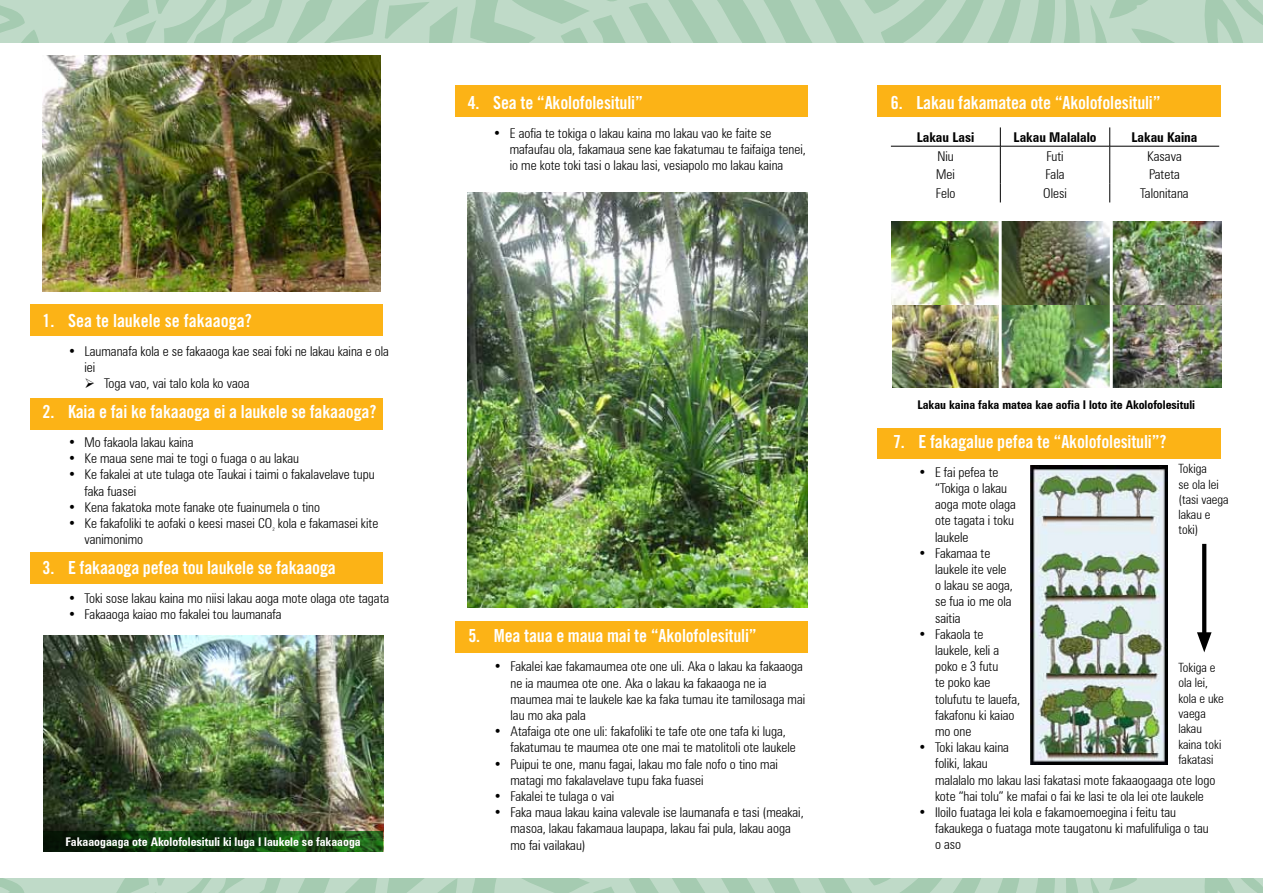
<style>
.page{position:relative;width:1263px;height:893px;background:#fff}
.page>*{position:absolute;margin:0;border:0;box-sizing:border-box;transform-origin:0 0}
.t1{font:18px "Trade Gothic LT Std Bd Cn 20";letter-spacing:-.01em;color:#fff}
.t2{font:300 condensed 13.5px/16.2px "Zurich BT";color:#000}
.t3{font:700 condensed 13.5px "Zurich BT";color:#000}
.t4{font:300 condensed 12.75px/15.3px "Zurich BT";color:#000}
.t5{font:700 condensed 12px "Zurich BT";color:#fff}
.t6{font:700 condensed 12px "Zurich BT";color:#000}
</style>
<div class="page">
<div style="left:455px;top:85px;width:353px;height:32px;background:#fcb316"></div>
<div style="left:455px;top:621px;width:353px;height:32px;background:#fcb316"></div>
<svg style="left:0;top:0;width:1263px;height:43px;background:#b4d3be"></svg>
<svg style="left:0;top:878px;width:1263px;height:15px;background:#b4d3be"></svg>
<img style="left:43px;top:636px;width:340px;height:195px">
<img style="left:468px;top:192px;width:340px;height:415px">
<div style="left:30px;top:304px;width:353px;height:32px;background:#fcb316"></div>
<div style="left:30px;top:398px;width:353px;height:31px;background:#fcb316"></div>
<div style="left:30px;top:552px;width:353px;height:32px;background:#fcb316"></div>
<div style="left:877px;top:85px;width:343px;height:32px;background:#fcb316"></div>
<svg style="left:1000px;top:127px;width:1px;height:75px"></svg>
<svg style="left:1109px;top:127px;width:1px;height:75px"></svg>
<hr style="left:891px;top:146px;width:109px;height:1px;background:#000">
<hr style="left:1000px;top:146px;width:110px;height:1px;background:#000">
<hr style="left:1110px;top:146px;width:109px;height:1px;background:#000">
<svg style="left:43px;top:831px;width:340px;height:20px;background:#113d0e"></svg>
<div style="left:877px;top:428px;width:343px;height:31px;background:#fcb316"></div>
<img style="left:892px;top:222px;width:330px;height:165px">
<hr style="left:999px;top:218px;width:3px;height:173px;background:#fff">
<hr style="left:1110px;top:218px;width:3px;height:173px;background:#fff">
<img style="left:43px;top:55px;width:338px;height:236px">
<img style="left:1030px;top:465px;width:137px;height:299px">
<svg style="left:1202px;top:544px;width:4px;height:88px"></svg>
<svg style="left:1197px;top:632px;width:14px;height:20px"></svg>
<h1 class="t1" style="left:43px;top:309px;width:211px">1. Sea te laukele se fakaaoga?</h1>
<p class="t2" style="left:85px;top:343px;width:306px;text-indent:-16px">• Laumanafa kola e se fakaaoga kae seai foki ne lakau kaina e ola iei</p>
<p class="t2" style="left:85px;top:375px;width:166px">➢ Toga vao, vai talo kola ko vaoa</p>
<h1 class="t1" style="left:43px;top:401px;width:335px">2. Kaia e fai ke fakaaoga ei a laukele se fakaaoga?</h1>
<p class="t2" style="left:68px;top:434px;width:127px">• Mo fakaola lakau kaina</p>
<p class="t2" style="left:68px;top:450px;width:232px">• Ke maua sene mai te togi o fuaga o au lakau</p>
<p class="t2" style="left:85px;top:466px;width:292px;text-indent:-16px">• Ke fakalei at ute tulaga ote Taukai i taimi o fakalavelave tupu faka fuasei</p>
<p class="t2" style="left:68px;top:499px;width:254px">• Kena fakatoka mote fanake ote fuainumela o tino</p>
<p class="t2" style="left:85px;top:515px;width:295px;text-indent:-16px">• Ke fakafoliki te aofaki o keesi masei CO<sub>²</sub> kola e fakamasei kite vanimonimo</p>
<h1 class="t1" style="left:43px;top:557px;width:295px">3. E fakaaoga pefea tou laukele se fakaaoga</h1>
<p class="t2" style="left:68px;top:590px;width:323px">• Toki sose lakau kaina mo niisi lakau aoga mote olaga ote tagata</p>
<p class="t2" style="left:68px;top:606px;width:215px">• Fakaaoga kaiao mo fakalei tou laumanafa</p>
<p class="t5" style="left:66px;top:834px;width:296px">Fakaaogaaga ote Akolofolesituli ki luga I laukele se fakaaoga</p>
<h1 class="t1" style="left:468px;top:91px;width:177px">4. Sea te “Akolofolesituli”</h1>
<p class="t2" style="left:510px;top:125px;width:298px;text-indent:-16px">• E aofia te tokiga o lakau kaina mo lakau vao ke faite se mafaufau ola, fakamaua sene kae fakatumau te faifaiga tenei, io me kote toki tasi o lakau lasi, vesiapolo mo lakau kaina</p>
<h1 class="t1" style="left:468px;top:625px;width:290px">5. Mea taua e maua mai te “Akolofolesituli”</h1>
<p class="t2" style="left:510px;top:658px;width:296px;text-indent:-16px">• Fakalei kae fakamaumea ote one uli. Aka o lakau ka fakaaoga ne ia maumea ote one. Aka o lakau ka fakaaoga ne ia maumea mai te laukele kae ka faka tumau ite tamilosaga mai lau mo aka pala</p>
<p class="t2" style="left:510px;top:723px;width:287px;text-indent:-16px">• Atafaiga ote one uli: fakafoliki te tafe ote one tafa ki luga, fakatumau te maumea ote one mai te matolitoli ote laukele</p>
<p class="t2" style="left:510px;top:755px;width:269px;text-indent:-16px">• Puipui te one, manu fagai, lakau mo fale nofo o tino mai matagi mo fakalavelave tupu faka fuasei</p>
<p class="t2" style="left:494px;top:788px;width:122px">• Fakalei te tulaga o vai</p>
<p class="t2" style="left:510px;top:804px;width:295px;text-indent:-16px">• Faka maua lakau kaina valevale ise laumanafa e tasi (meakai, masoa, lakau fakamaua laupapa, lakau fai pula, lakau aoga mo fai vailakau)</p>
<h1 class="t1" style="left:891px;top:91px;width:271px">6. Lakau fakamatea ote “Akolofolesituli”</h1>
<p class="t3" style="left:917px;top:129px;width:59px">Lakau Lasi</p>
<p class="t3" style="left:1013px;top:129px;width:84px">Lakau Malalalo</p>
<p class="t3" style="left:1131px;top:129px;width:68px">Lakau Kaina</p>
<p class="t2" style="left:937px;top:148px;width:18px">Niu</p>
<p class="t2" style="left:1046px;top:148px;width:19px">Futi</p>
<p class="t2" style="left:1147px;top:148px;width:36px">Kasava</p>
<p class="t2" style="left:936px;top:166px;width:20px">Mei</p>
<p class="t2" style="left:1045px;top:166px;width:21px">Fala</p>
<p class="t2" style="left:1149px;top:166px;width:32px">Pateta</p>
<p class="t2" style="left:936px;top:185px;width:21px">Felo</p>
<p class="t2" style="left:1043px;top:185px;width:25px">Olesi</p>
<p class="t2" style="left:1140px;top:185px;width:50px">Talonitana</p>
<p class="t6" style="left:917px;top:397px;width:279px">Lakau kaina faka matea kae aofia I loto ite Akolofolesituli</p>
<h1 class="t1" style="left:893px;top:430px;width:275px">7. E fakagalue pefea te “Akolofolesituli”?</h1>
<p class="t2" style="left:935px;top:464px;width:82px;text-indent:-16px">• E fai pefea te “Tokiga o lakau aoga mote olaga ote tagata i toku laukele</p>
<p class="t2" style="left:935px;top:545px;width:80px;text-indent:-16px">• Fakamaa te laukele ite vele o lakau se aoga, se fua io me ola saitia</p>
<p class="t2" style="left:935px;top:626px;width:87px;text-indent:-16px">• Fakaola te laukele, keli a poko e 3 futu<br>te poko kae tolufutu te lauefa, fakafonu ki kaiao mo one</p>
<p class="t2" style="left:935px;top:739px;width:282px;text-indent:-16px">• Toki lakau kaina<br>foliki, lakau<br>malalalo mo lakau lasi fakatasi mote fakaaogaaga ote logo kote “hai tolu” ke mafai o fai ke lasi te ola lei ote laukele</p>
<p class="t2" style="left:935px;top:804px;width:275px;text-indent:-16px">• Iloilo fuataga lei kola e fakamoemoegina i feitu tau fakaukega o fuataga mote taugatonu ki mafulifuliga o tau o aso</p>
<p class="t4" style="left:1178px;top:461px;width:52px">Tokiga<br>se ola lei (tasi vaega lakau e toki)</p>
<p class="t4" style="left:1178px;top:660px;width:47px">Tokiga e ola lei, kola e uke vaega lakau kaina toki fakatasi</p>
</div>
